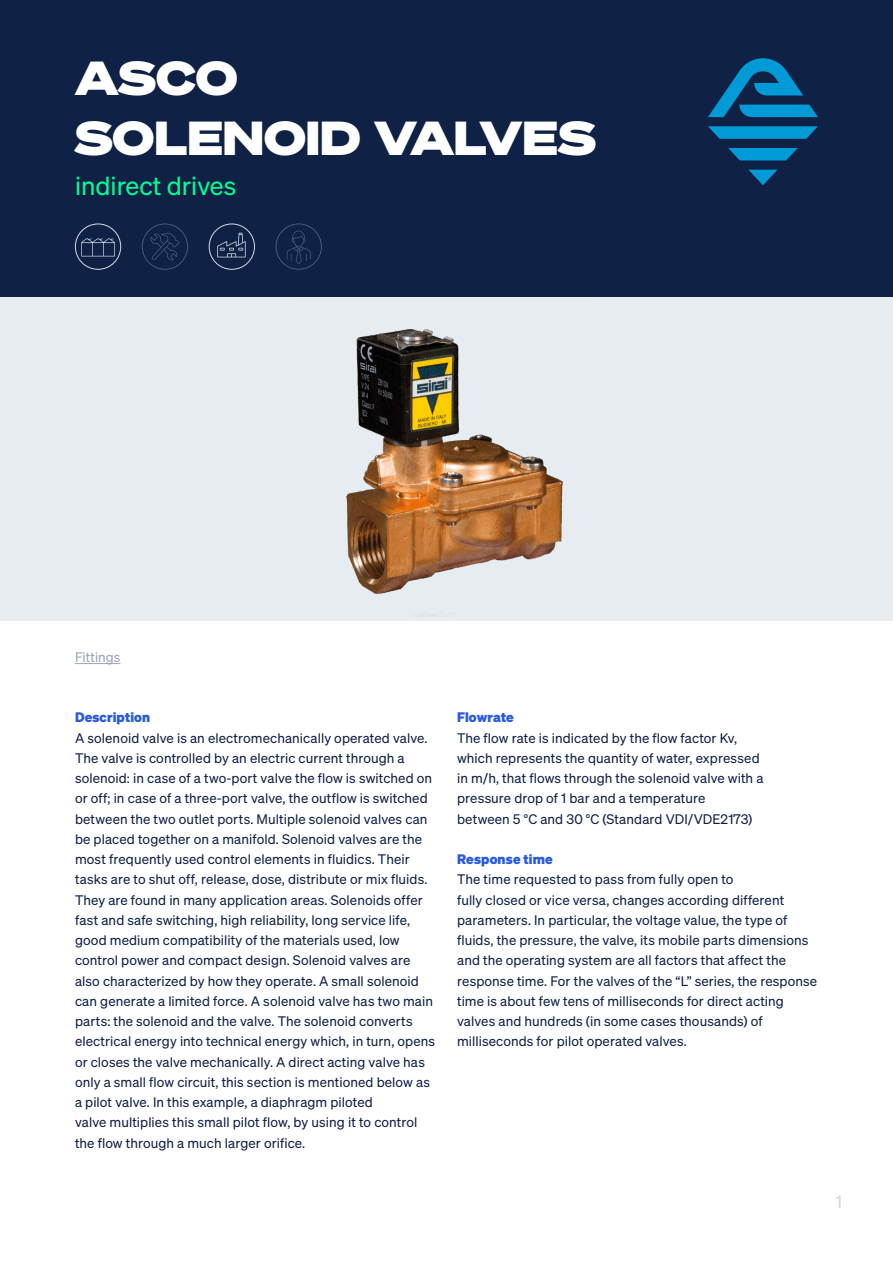
<style>
.page{position:relative;width:893px;height:1263px;background:#fff}
.page>*{position:absolute;margin:0;border:0;box-sizing:border-box;transform-origin:0 0}
.t1{font:46.5px/60px "Sohne Breit Extrafett";color:#fff}
.t2{font:25.5px "Sohne Buch";color:#00ff94}
.t3{font:18px "Sohne Buch";color:#d1dbe5}
.t4{font:13.5px/20.2px "Sohne Buch";letter-spacing:.005em;color:#0f2246}
.t5{font:700 13.5px "Sohne";letter-spacing:.01em;color:#295bde}
.t6{font:13.5px "Sohne Buch";color:#9ba5b8}
</style>
<div class="page">
<div style="left:0;top:0;width:893px;height:297px;background:#0f2246"></div>
<div style="left:0;top:297px;width:893px;height:324px;background:#e8edf2"></div>
<svg style="left:150px;top:233px;width:29px;height:27px"></svg>
<div style="left:142px;top:224px;width:46px;height:46px;border:1px solid #d1dbe5;border-radius:50%"></div>
<svg style="left:287px;top:231px;width:24px;height:33px"></svg>
<div style="left:276px;top:224px;width:46px;height:46px;border:1px solid #d1dbe5;border-radius:50%"></div>
<svg style="left:749px;top:170px;width:28px;height:15px"></svg>
<svg style="left:728px;top:148px;width:70px;height:12px"></svg>
<svg style="left:708px;top:126px;width:110px;height:13px"></svg>
<svg style="left:708px;top:58px;width:110px;height:59px"></svg>
<hr style="left:75px;top:663px;width:45px;height:1px;background:#9ba5b8">
<svg style="left:217px;top:233px;width:29px;height:24px"></svg>
<div style="left:209px;top:224px;width:46px;height:46px;border:1px solid #d1dbe5;border-radius:50%"></div>
<svg style="left:81px;top:238px;width:34px;height:18px"></svg>
<div style="left:75px;top:224px;width:46px;height:46px;border:1px solid #d1dbe5;border-radius:50%"></div>
<img style="left:346px;top:329px;width:217px;height:287px">
<h1 class="t1" style="left:75px;top:46px;width:522px">ASCO<br>SOLENOID VALVES</h1>
<h2 class="t2" style="left:75px;top:171px;width:163px">indirect drives</h2>
<p class="t6" style="left:75px;top:649px;width:47px">Fittings</p>
<p class="t5" style="left:75px;top:709px;width:77px">Description</p>
<p class="t4" style="left:75px;top:727px;width:362px">A solenoid valve is an electromechanically operated valve.<br>The valve is controlled by an electric current through a solenoid: in case of a two-port valve the flow is switched on or off; in case of a three-port valve, the outflow is switched between the two outlet ports. Multiple solenoid valves can be placed together on a manifold. Solenoid valves are the most frequently used control elements in fluidics. Their tasks are to shut off, release, dose, distribute or mix fluids.<br>They are found in many application areas. Solenoids offer fast and safe switching, high reliability, long service life, good medium compatibility of the materials used, low control power and compact design. Solenoid valves are also characterized by how they operate. A small solenoid can generate a limited force. A solenoid valve has two main parts: the solenoid and the valve. The solenoid converts electrical energy into technical energy which, in turn, opens or closes the valve mechanically. A direct acting valve has only a small flow circuit, this section is mentioned below as a pilot valve. In this example, a diaphragm piloted<br>valve multiplies this small pilot flow, by using it to control the flow through a much larger orifice.</p>
<p class="t5" style="left:457px;top:709px;width:58px">Flowrate</p>
<p class="t4" style="left:457px;top:727px;width:308px">The flow rate is indicated by the flow factor Kv, which represents the quantity of water, expressed in m/h, that flows through the solenoid valve with a pressure drop of 1 bar and a temperature<br>between 5 °C and 30 °C (Standard VDI/VDE2173)</p>
<p class="t5" style="left:457px;top:850px;width:97px">Response time</p>
<p class="t4" style="left:457px;top:869px;width:362px">The time requested to pass from fully open to<br>fully closed or vice versa, changes according different parameters. In particular, the voltage value, the type of fluids, the pressure, the valve, its mobile parts dimensions and the operating system are all factors that affect the response time. For the valves of the “L” series, the response time is about few tens of milliseconds for direct acting valves and hundreds (in some cases thousands) of milliseconds for pilot operated valves.</p>
<h3 class="t3" style="left:835px;top:1191px;width:8px">1</h3>
</div>
